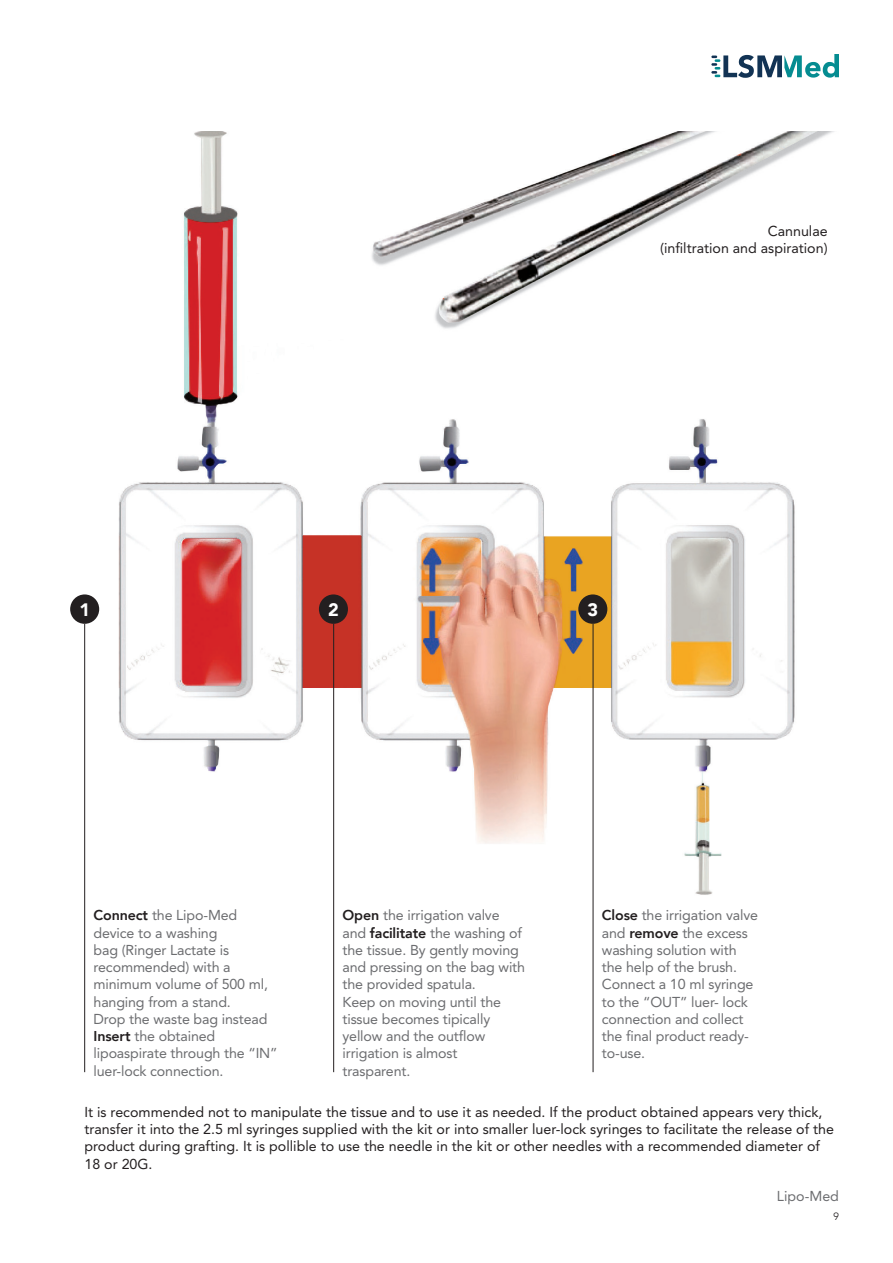
<style>
.page{position:relative;width:893px;height:1263px;background:#fff}
.page>*{position:absolute;margin:0;border:0;box-sizing:border-box;transform-origin:0 0}
.t1{font:900 18px "Avenir";color:#fff}
.t2{font:14.25px/17.2px "Avenir";letter-spacing:-.01em;color:#6c6d70}
.t3{font:14.25px/17.2px "Avenir";color:#231f20}
.t4{font:300 10.5px "Avenir";color:#231f20}
.s1{font-weight:800;color:#231f20}
</style>
<div class="page">
<svg style="left:711px;top:54px;width:128px;height:24px"></svg>
<img style="left:70px;top:132px;width:762px;height:777px">
<div style="left:578px;top:594px;width:29px;height:30px;background:#231f20;border-radius:50%"></div>
<div style="left:319px;top:594px;width:29px;height:30px;background:#231f20;border-radius:50%"></div>
<div style="left:70px;top:594px;width:29px;height:30px;background:#231f20;border-radius:50%"></div>
<hr style="left:84px;top:624px;width:1px;height:448px;background:#231f20">
<hr style="left:333px;top:624px;width:1px;height:448px;background:#231f20">
<hr style="left:593px;top:624px;width:1px;height:448px;background:#231f20">
<p class="t3" style="left:768px;top:223px;width:61px">Cannulae</p>
<p class="t3" style="left:660px;top:240px;width:169px">(infiltration and aspiration)</p>
<p class="t1" style="left:79px;top:594px;width:12px">1</p>
<p class="t1" style="left:328px;top:594px;width:12px">2</p>
<p class="t1" style="left:587px;top:594px;width:12px">3</p>
<p class="t2" style="left:94px;top:907px;width:176px"><span class="s1">Connect</span> the Lipo-Med device to a washing<br>bag (Ringer Lactate is recommended) with a minimum volume of 500 ml, hanging from a stand.</p>
<p class="t2" style="left:94px;top:1011px;width:175px">Drop the waste bag instead</p>
<p class="t2" style="left:94px;top:1028px;width:186px"><span class="s1">Insert</span> the obtained lipoaspirate through the “IN” luer-lock connection.</p>
<p class="t2" style="left:343px;top:907px;width:184px"><span class="s1">Open</span> the irrigation valve and <span class="s1">facilitate</span> the washing of the tissue. By gently moving and pressing on the bag with the provided spatula.</p>
<p class="t2" style="left:343px;top:993px;width:160px">Keep on moving until the tissue becomes tipically yellow and the outflow irrigation is almost trasparent.</p>
<p class="t2" style="left:602px;top:907px;width:158px"><span class="s1">Close</span> the irrigation valve and <span class="s1">remove</span> the excess washing solution with the help of the brush.<br>Connect a 10 ml syringe to the “OUT” luer- lock connection and collect the final product ready&shy;to-use.</p>
<p class="t3" style="left:84px;top:1104px;width:751px">It is recommended not to manipulate the tissue and to use it as needed. If the product obtained appears very thick, transfer it into the 2.5 ml syringes supplied with the kit or into smaller luer-lock syringes to facilitate the release of the product during grafting. It is pollible to use the needle in the kit or other needles with a recommended diameter of 18 or 20G.</p>
<p class="t2" style="left:777px;top:1188px;width:64px">Lipo-Med</p>
<p class="t4" style="left:833px;top:1210px;width:7px">9</p>
</div>
